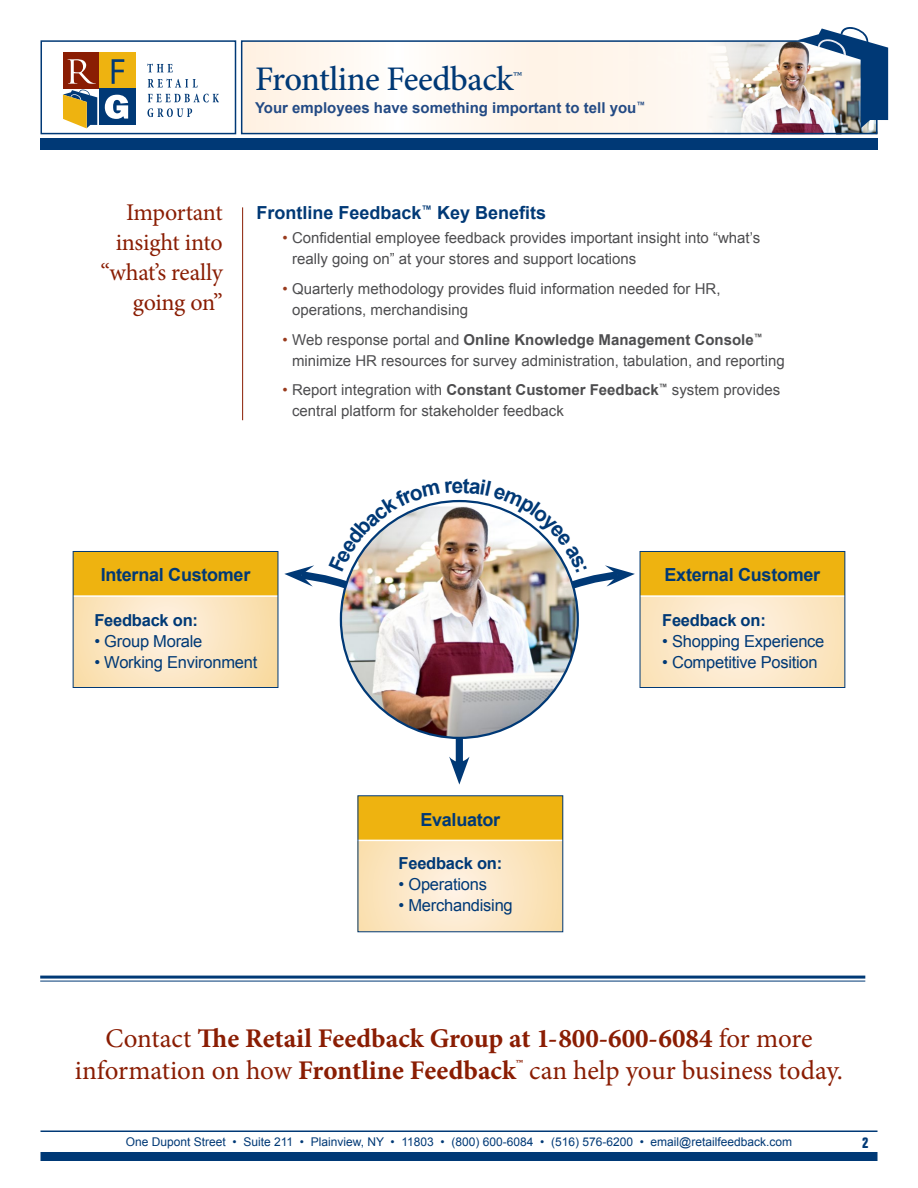
<style>
.page{position:relative;width:918px;height:1188px;background:#fff}
.page>*{position:absolute;margin:0;border:0;box-sizing:border-box;transform-origin:0 0}
.t1{font:500 34.5px "Minion Pro";letter-spacing:-.02em;color:#003976}
.t2{font:27px/31.5px "Minion Pro";letter-spacing:-.005em;color:#8a1d03;text-align:center}
.t3{font:24px/30px "Minion Pro";letter-spacing:-.015em;color:#8a1d03;text-align:right}
.t4{font:700 18px "Arial";letter-spacing:-.015em;color:#003976}
.t5{font:16.5px "Arial";letter-spacing:-.015em;color:#003976}
.t6{font:700 16.5px "Arial";letter-spacing:-.015em;color:#003976}
.t7{font:15px/21px "Arial";color:#4d4d4f}
.t8{font:700 15px "Arial";color:#234a84}
.t9{font:700 condensed 15px "Folio Std";color:#003976}
.t10{font:12px "Arial";color:#003976}
.s1{color:#993b1d}
.s2{font-weight:700}
</style>
<div class="page">
<svg style="left:240px;top:40px;width:638px;height:95px"></svg>
<div style="left:41px;top:40px;width:195px;height:94px;border:2px solid #003976"></div>
<div style="left:63px;top:53px;width:36px;height:36px;background:#8a1d03"></div>
<div style="left:99px;top:53px;width:36px;height:36px;background:#eeb310"></div>
<div style="left:99px;top:89px;width:36px;height:36px;background:#003976"></div>
<svg style="left:105px;top:95px;width:23px;height:24px"></svg>
<svg style="left:63px;top:59px;width:34px;height:69px"></svg>
<svg style="left:147px;top:64px;width:26px;height:8px"></svg>
<svg style="left:148px;top:79px;width:50px;height:9px"></svg>
<svg style="left:148px;top:94px;width:71px;height:8px"></svg>
<svg style="left:147px;top:108px;width:45px;height:9px"></svg>
<svg style="left:112px;top:59px;width:12px;height:25px"></svg>
<img style="left:798px;top:27px;width:90px;height:101px">
<div style="left:40px;top:139px;width:838px;height:11px;background:#003976"></div>
<hr style="left:41px;top:1131px;width:837px;height:1px;background:#003976">
<div style="left:41px;top:1152px;width:837px;height:9px;background:#003976"></div>
<div style="left:456px;top:716px;width:7px;height:52px;background:#003976"></div>
<svg style="left:449px;top:757px;width:21px;height:28px"></svg>
<svg style="left:75px;top:597px;width:201px;height:89px;background:#fbe5c1"></svg>
<div style="left:75px;top:553px;width:201px;height:44px;background:#eeb310"></div>
<div style="left:73px;top:551px;width:205px;height:137px;border:1px solid #003976"></div>
<svg style="left:360px;top:841px;width:201px;height:89px;background:#fbe7c5"></svg>
<div style="left:360px;top:797px;width:201px;height:43px;background:#eeb310"></div>
<hr style="left:242px;top:207px;width:1px;height:213px;background:#8a1d03">
<hr style="left:40px;top:976px;width:825px;height:3px;background:#003976">
<hr style="left:40px;top:981px;width:825px;height:1px;background:#003976">
<img style="left:284px;top:499px;width:561px;height:249px">
<h1 class="t1" style="left:255px;top:56px;width:269px">Frontline Feedback<sup>™</sup></h1>
<p class="t8" style="left:255px;top:98px;width:392px">Your employees have something important to tell you<sup>™</sup></p>
<h3 class="t3" style="left:100px;top:198px;width:124px">Important insight into “what’s really going on”</h3>
<p class="t4" style="left:256px;top:201px;width:291px">Frontline Feedback<sup>™</sup> Key Benefits</p>
<p class="t7" style="left:292px;top:228px;width:470px;text-indent:-10px"><span class="s1">•</span> Confidential employee feedback provides important insight into “what’s really going on” at your stores and support locations</p>
<p class="t7" style="left:292px;top:278px;width:430px;text-indent:-10px"><span class="s1">•</span> Quarterly methodology provides fluid information needed for HR, operations, merchandising</p>
<p class="t7" style="left:292px;top:329px;width:494px;text-indent:-10px"><span class="s1">•</span> Web response portal and <span class="s2">Online Knowledge Management Console</span><sup>™ </sup>minimize HR resources for survey administration, tabulation, and reporting</p>
<p class="t7" style="left:292px;top:380px;width:490px;text-indent:-10px"><span class="s1">•</span> Report integration with <span class="s2">Constant Customer Feedback</span><sup>™</sup> system provides central platform for stakeholder feedback</p>
<p class="t4" style="left:101px;top:562px;width:151px">Internal Customer</p>
<p class="t6" style="left:94px;top:609px;width:105px">Feedback on:</p>
<p class="t5" style="left:94px;top:630px;width:110px">• Group Morale</p>
<p class="t5" style="left:94px;top:651px;width:164px">• Working Environment</p>
<p class="t4" style="left:420px;top:807px;width:81px">Evaluator</p>
<p class="t6" style="left:399px;top:853px;width:105px">Feedback on:</p>
<p class="t5" style="left:399px;top:874px;width:90px">• Operations</p>
<p class="t5" style="left:399px;top:895px;width:116px">• Merchandising</p>
<p class="t4" style="left:665px;top:562px;width:157px">External Customer</p>
<p class="t6" style="left:662px;top:609px;width:105px">Feedback on:</p>
<p class="t5" style="left:662px;top:630px;width:164px">• Shopping Experience</p>
<p class="t5" style="left:662px;top:651px;width:157px">• Competitive Position</p>
<h2 class="t2" style="left:75px;top:1023px;width:770px">Contact <span class="s2">The Retail Feedback Group at 1-800-600-6084</span> for more information on how <span class="s2">Frontline Feedback</span><sup>™</sup> can help your business today.</h2>
<p class="t10" style="left:126px;top:1134px;width:668px">One Dupont Street • Suite 211 • Plainview, NY • 11803 • (800) 600-6084 • (516) 576-6200 • email@retailfeedback.com</p>
<p class="t9" style="left:862px;top:1135px;width:8px">2</p>
</div>
